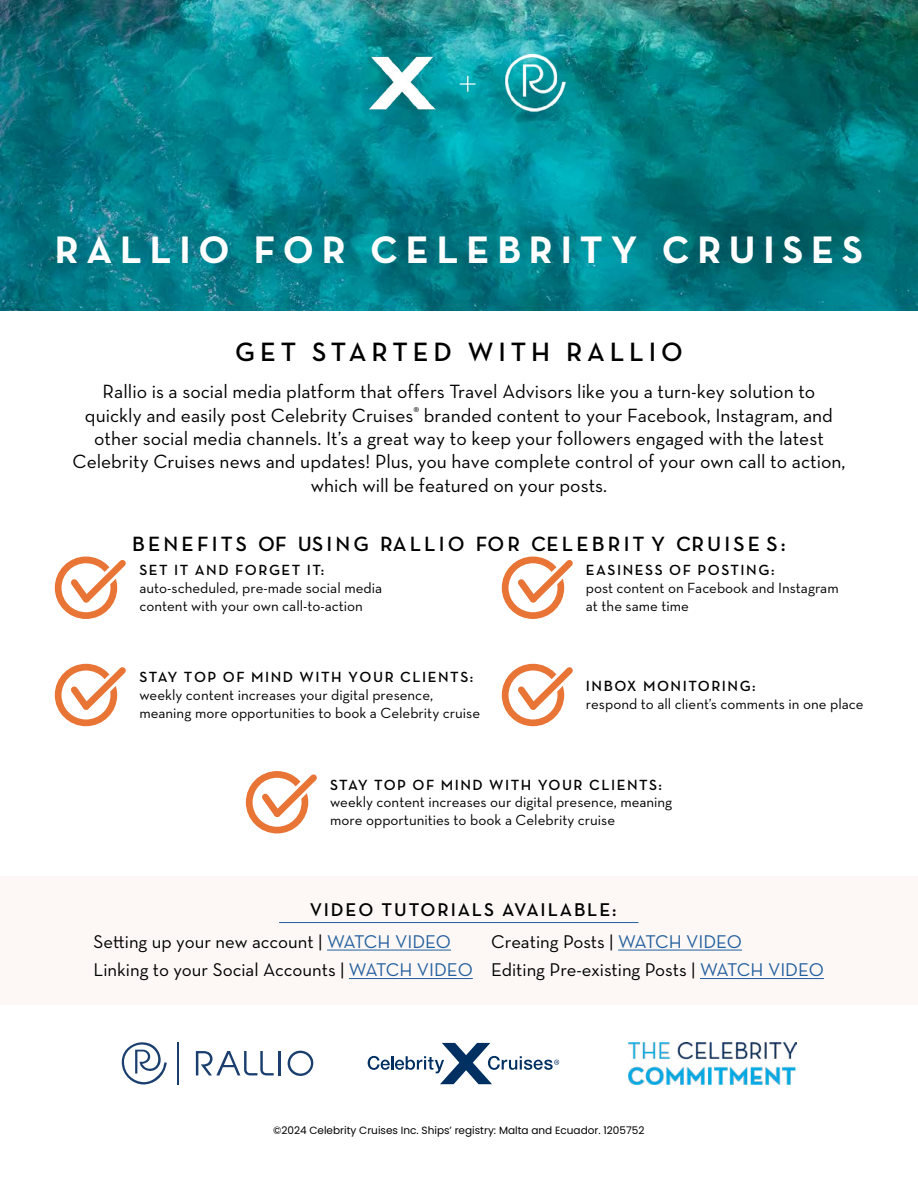
<style>
.page{position:relative;width:918px;height:1188px;background:#fff}
.page>*{position:absolute;margin:0;border:0;box-sizing:border-box;transform-origin:0 0}
.t1{font:700 39px "Neutraface Text";letter-spacing:.2em;color:#fff}
.t2{font:600 27px "Neutraface Text";letter-spacing:.18em;color:#000}
.t3{font:600 21px "Neutraface Text";letter-spacing:.15em;color:#000}
.t4{font:19.5px/23.4px "Neutraface Text";color:#000;text-align:center}
.t5{font:18.75px/28.5px "Neutraface Text";color:#000}
.t6{font:600 18.75px "Neutraface Text";letter-spacing:.1em;color:#000}
.t7{font:15px/18px "Neutraface Text";color:#000}
.t8{font:600 15px "Neutraface Text";letter-spacing:.1em;color:#000}
.t9{font:10.5px "Poppins";color:#000}
.s1{color:#215e9e}
</style>
<div class="page">
<img style="left:0;top:0;width:918px;height:310px">
<img style="left:281px;top:54px;width:368px;height:61px">
<div style="left:0;top:876px;width:918px;height:128px;background:#fdf8f5"></div>
<div style="left:55px;top:557px;width:62px;height:62px;border:7px solid #e87435;border-radius:50%"></div>
<svg style="left:65px;top:556px;width:61px;height:57px"></svg>
<div style="left:502px;top:557px;width:62px;height:62px;border:7px solid #e87435;border-radius:50%"></div>
<svg style="left:512px;top:556px;width:61px;height:57px"></svg>
<div style="left:55px;top:664px;width:62px;height:62px;border:7px solid #e87435;border-radius:50%"></div>
<svg style="left:65px;top:663px;width:61px;height:57px"></svg>
<div style="left:246px;top:771px;width:62px;height:62px;border:7px solid #e87435;border-radius:50%"></div>
<svg style="left:256px;top:771px;width:61px;height:56px"></svg>
<div style="left:502px;top:664px;width:62px;height:62px;border:7px solid #e87435;border-radius:50%"></div>
<svg style="left:512px;top:663px;width:61px;height:57px"></svg>
<hr style="left:177px;top:1042px;width:2px;height:43px;background:#1a3f6f">
<svg style="left:122px;top:1042px;width:45px;height:42px"></svg>
<svg style="left:196px;top:1051px;width:78px;height:24px"></svg>
<hr style="left:278px;top:1051px;width:3px;height:24px;background:#1a3f6f">
<svg style="left:288px;top:1051px;width:25px;height:25px"></svg>
<svg style="left:368px;top:1043px;width:191px;height:41px"></svg>
<img style="left:629px;top:1043px;width:167px;height:42px">
<hr style="left:327px;top:950px;width:124px;height:1px;background:#215e9e">
<hr style="left:349px;top:978px;width:124px;height:1px;background:#215e9e">
<hr style="left:618px;top:950px;width:124px;height:1px;background:#215e9e">
<hr style="left:700px;top:978px;width:124px;height:1px;background:#215e9e">
<hr style="left:279px;top:922px;width:359px;height:1px;background:#215e9e">
<h1 class="t1" style="left:55px;top:224px;width:810px">RALLIO FOR CELEBRITY CRUISES</h1>
<h2 class="t2" style="left:235px;top:335px;width:449px">GET STARTED WITH RALLIO</h2>
<p class="t4" style="left:73px;top:380px;width:774px">Rallio is a social media platform that offers Travel Advisors like you a turn-key solution to quickly and easily post Celebrity Cruises<sup>®</sup> branded content to your Facebook, Instagram, and other social media channels. It’s a great way to keep your followers engaged with the latest Celebrity Cruises news and updates! Plus, you have complete control of your own call to action, which will be featured on your posts.</p>
<p class="t3" style="left:132px;top:530px;width:655px">BENEFITS OF USING RALLIO FOR CELEBRIT Y CRUISE S:</p>
<p class="t8" style="left:586px;top:561px;width:190px">EASINESS OF POSTING:</p>
<p class="t7" style="left:586px;top:579px;width:254px">post content on Facebook and Instagram at the same time</p>
<p class="t8" style="left:139px;top:561px;width:187px">SET IT AND FORGET IT:</p>
<p class="t7" style="left:139px;top:579px;width:244px">auto-scheduled, pre-made social media content with your own call-to-action</p>
<p class="t8" style="left:139px;top:668px;width:335px">STAY TOP OF MIND WITH YOUR CLIENTS:</p>
<p class="t7" style="left:139px;top:686px;width:342px;line-height:17.5px">weekly content increases your digital presence, meaning more opportunities to book a Celebrity cruise</p>
<p class="t8" style="left:586px;top:677px;width:171px">INBOX MONITORING:</p>
<p class="t7" style="left:586px;top:695px;width:279px">respond to all client’s comments in one place</p>
<p class="t8" style="left:330px;top:775px;width:334px">STAY TOP OF MIND WITH YOUR CLIENTS:</p>
<p class="t7" style="left:330px;top:793px;width:344px;line-height:17.5px">weekly content increases our digital presence, meaning more opportunities to book a Celebrity cruise</p>
<p class="t6" style="left:310px;top:898px;width:308px">VIDEO TUTORIALS AVAILABLE:</p>
<p class="t5" style="left:94px;top:927px;width:381px">Setting up your new account | <span class="s1">WATCH VIDEO<br></span>Linking to your Social Accounts | <span class="s1">WATCH VIDEO</span></p>
<p class="t5" style="left:491px;top:927px;width:334px">Creating Posts | <span class="s1">WATCH VIDEO<br></span>Editing Pre-existing Posts | <span class="s1">WATCH VIDEO</span></p>
<p class="t9" style="left:273px;top:1124px;width:373px">©2024 Celebrity Cruises Inc. Ships’ registry: Malta and Ecuador. 1205752</p>
</div>
